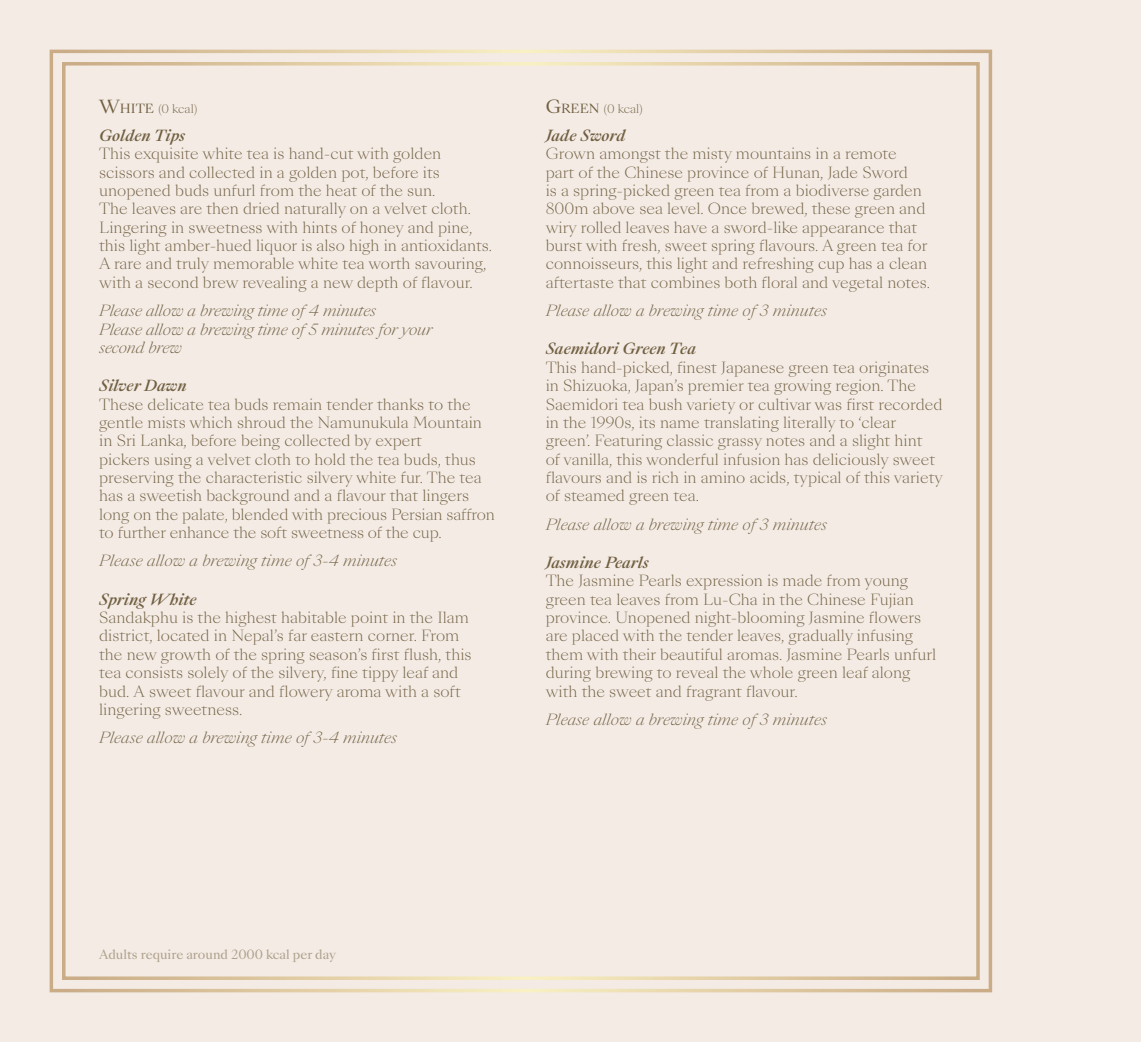
<style>
.page{position:relative;width:1141px;height:1042px;background:#f3ebe4}
.page>*{position:absolute;margin:0;border:0;box-sizing:border-box;transform-origin:0 0}
._12_Food_Drink_L__2mm_after{font:300 14.88px/18.4px "Sang Bleu Kingdom";color:#715f41}
._10_Description_Body_Light_Italic__4mm_af{font:italic 300 14.88px/18.4px "Sang Bleu Kingdom";color:#715f41}
._07_Footer{font:12.25px "Sang Bleu Kingdom";color:#aea08b}
._01_Heading_Menu{font:300 11.38px "Sang Bleu Kingdom";color:#715f41}
.s1{font-weight:400;font-size:17.5px}
.s2{font-weight:400;font-size:12.25px}
.s3{font-weight:500;font-style:italic}
</style>
<div class="page">
<div style="left:50px;top:50px;width:942px;height:942px;border:4px solid #fff"></div>
<div style="left:62px;top:62px;width:918px;height:918px;border:4px solid #fff"></div>
<p class="_01_Heading_Menu" style="left:99px;top:101px;width:100px"><span class="s1">W</span><span class="s2">HITE</span> (0 kcal)</p>
<p class="_12_Food_Drink_L__2mm_after" style="left:99px;top:127px;width:394px"><span class="s3">Golden Tips<br></span>This exquisite white tea is hand-cut with golden scissors and collected in a golden pot, before its unopened buds unfurl from the heat of the sun.<br>The leaves are then dried naturally on a velvet cloth.<br>Lingering in sweetness with hints of honey and pine, this light amber-hued liquor is also high in antioxidants.<br>A rare and truly memorable white tea worth savouring, with a second brew revealing a new depth of flavour.</p>
<p class="_10_Description_Body_Light_Italic__4mm_af" style="left:99px;top:302px;width:335px">Please allow a brewing time of 4 minutes<br>Please allow a brewing time of 5 minutes for your second brew</p>
<p class="_12_Food_Drink_L__2mm_after" style="left:99px;top:377px;width:397px"><span class="s3">Silver Dawn<br></span>These delicate tea buds remain tender thanks to the gentle mists which shroud the Namunukula Mountain in Sri Lanka, before being collected by expert<br>pickers using a velvet cloth to hold the tea buds, thus preserving the characteristic silvery white fur. The tea has a sweetish background and a flavour that lingers long on the palate, blended with precious Persian saffron to further enhance the soft sweetness of the cup.</p>
<p class="_10_Description_Body_Light_Italic__4mm_af" style="left:99px;top:552px;width:300px">Please allow a brewing time of 3-4 minutes</p>
<p class="_12_Food_Drink_L__2mm_after" style="left:99px;top:591px;width:374px"><span class="s3">Spring White<br></span>Sandakphu is the highest habitable point in the Ilam district, located in Nepal’s far eastern corner. From the new growth of the spring season’s first flush, this tea consists solely of the silvery, fine tippy leaf and bud. A sweet flavour and flowery aroma with a soft lingering sweetness.</p>
<p class="_10_Description_Body_Light_Italic__4mm_af" style="left:99px;top:729px;width:300px">Please allow a brewing time of 3-4 minutes</p>
<p class="_01_Heading_Menu" style="left:546px;top:101px;width:99px"><span class="s1">G</span><span class="s2">REEN</span> (0 kcal)</p>
<p class="_12_Food_Drink_L__2mm_after" style="left:546px;top:127px;width:386px"><span class="s3">Jade Sword<br></span>Grown amongst the misty mountains in a remote<br>part of the Chinese province of Hunan, Jade Sword<br>is a spring-picked green tea from a biodiverse garden 800m above sea level. Once brewed, these green and wiry rolled leaves have a sword-like appearance that burst with fresh, sweet spring flavours. A green tea for connoisseurs, this light and refreshing cup has a clean aftertaste that combines both floral and vegetal notes.</p>
<p class="_10_Description_Body_Light_Italic__4mm_af" style="left:546px;top:302px;width:283px">Please allow a brewing time of 3 minutes</p>
<p class="_12_Food_Drink_L__2mm_after" style="left:546px;top:340px;width:399px"><span class="s3">Saemidori Green Tea<br></span>This hand-picked, finest Japanese green tea originates in Shizuoka, Japan’s premier tea growing region. The Saemidori tea bush variety or cultivar was first recorded in the 1990s, its name translating literally to ‘clear green’. Featuring classic grassy notes and a slight hint<br>of vanilla, this wonderful infusion has deliciously sweet flavours and is rich in amino acids, typical of this variety of steamed green tea.</p>
<p class="_10_Description_Body_Light_Italic__4mm_af" style="left:546px;top:516px;width:283px">Please allow a brewing time of 3 minutes</p>
<p class="_12_Food_Drink_L__2mm_after" style="left:546px;top:554px;width:392px"><span class="s3">Jasmine Pearls<br></span>The Jasmine Pearls expression is made from young green tea leaves from Lu-Cha in the Chinese Fujian province. Unopened night-blooming Jasmine flowers are placed with the tender leaves, gradually infusing them with their beautiful aromas. Jasmine Pearls unfurl during brewing to reveal the whole green leaf along with the sweet and fragrant flavour.</p>
<p class="_10_Description_Body_Light_Italic__4mm_af" style="left:546px;top:711px;width:283px">Please allow a brewing time of 3 minutes</p>
<p class="_07_Footer" style="left:99px;top:946px;width:238px">Adults require around 2000 kcal per day</p>
</div>
